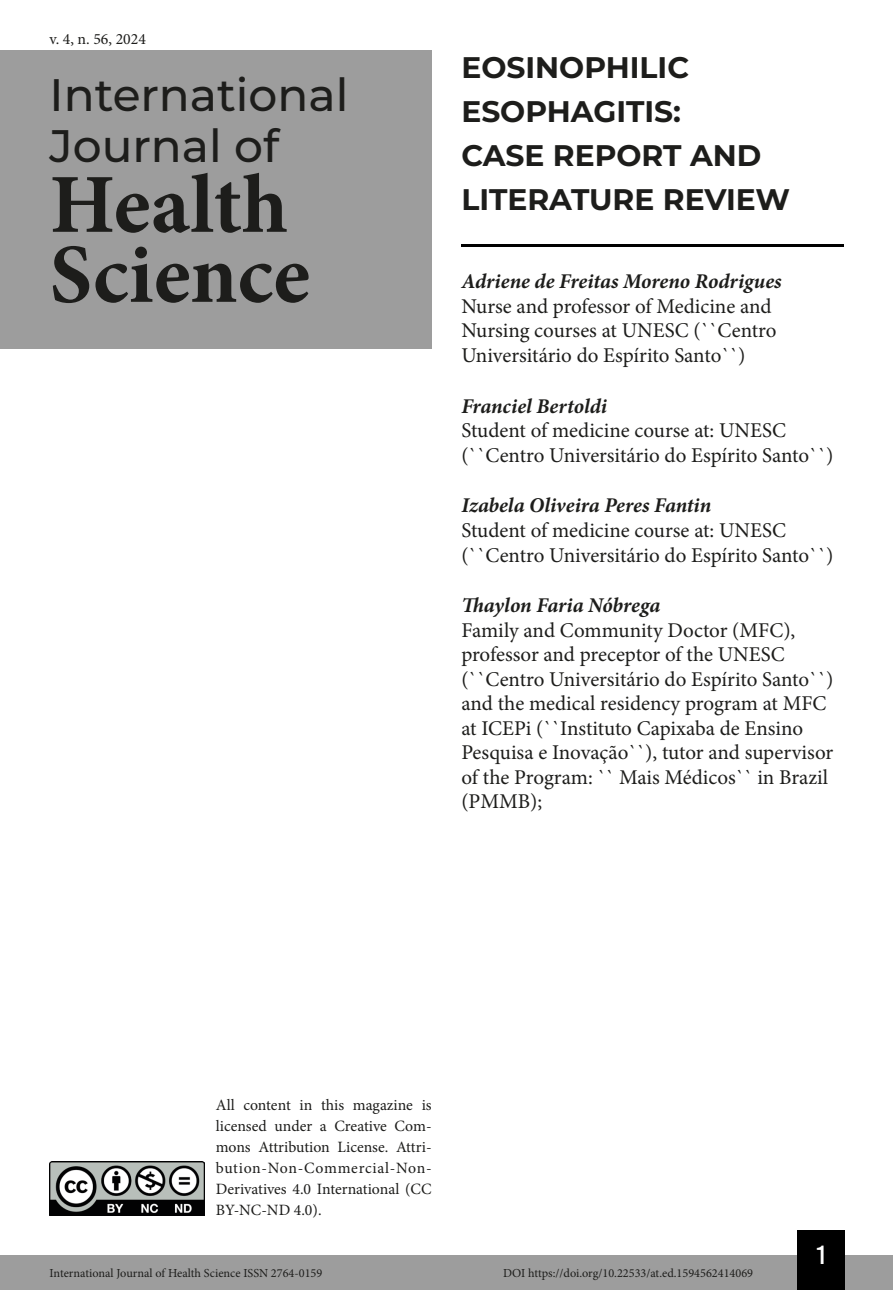
<style>
.page{position:relative;width:893px;height:1290px;background:#fff}
.page>*{position:absolute;margin:0;border:0;box-sizing:border-box;transform-origin:0 0}
.t1{font:700 84px/70px "Minion Pro";color:#1d1d1b}
.t2{font:500 45.5px/50.8px "Montserrat";color:#1d1d1b}
.Título_Artigo{font:700 29.75px/43.8px "Montserrat";color:#1d1d1b}
.t3{font:26.25px "Bebas Kai";color:#fff}
.Infos_autor{font:21px/24.5px "Minion Pro";color:#1d1d1b}
.Autor{font:italic 700 21px "Minion Pro";letter-spacing:-.005em;color:#1d1d1b}
.Autor-2{font:21px/24.5px "Minion Pro";letter-spacing:-.005em;color:#1d1d1b}
.t4{font:15.75px/21px "Minion Pro";color:#1d1d1b;text-align:justify}
.t5{font:12.25px "Minion Pro";color:#1d1d1b}
</style>
<div class="page">
<div style="left:0;top:1255px;width:893px;height:35px;background:#9d9d9d"></div>
<div style="left:797px;top:1230px;width:48px;height:60px;background:#000"></div>
<img style="left:50px;top:1161px;width:154px;height:54px">
<div style="left:0;top:50px;width:432px;height:298px;background:#9d9d9d"></div>
<hr style="left:461px;top:244px;width:382px;height:3px;background:#000">
<p class="t4" style="left:50px;top:28px;width:98px">v. 4, n. 56, 2024</p>
<h2 class="t2" style="left:50px;top:68px;width:300px">International<br>Journal of</h2>
<h1 class="t1" style="left:50px;top:169px;width:262px">Health<br>Science</h1>
<p class="Título_Artigo" style="left:461px;top:44px;width:330px">EOSINOPHILIC<br>ESOPHAGITIS:<br>CASE REPORT AND<br>LITERATURE REVIEW</p>
<p class="Autor" style="left:461px;top:267px;width:322px">Adriene de Freitas Moreno Rodrigues</p>
<p class="Autor-2" style="left:461px;top:294px;width:317px">Nurse and professor of Medicine and<br>Nursing courses at UNESC (``Centro<br>Universitário do Espírito Santo``)</p>
<p class="Autor" style="left:461px;top:391px;width:147px">Franciel Bertoldi</p>
<p class="Infos_autor" style="left:461px;top:418px;width:373px">Student of medicine course at: UNESC (``Centro Universitário do Espírito Santo``)</p>
<p class="Autor" style="left:461px;top:491px;width:251px">Izabela Oliveira Peres Fantin</p>
<p class="Infos_autor" style="left:461px;top:518px;width:373px">Student of medicine course at: UNESC (``Centro Universitário do Espírito Santo``)</p>
<p class="Autor" style="left:461px;top:590px;width:200px">Thaylon Faria Nóbrega</p>
<p class="Infos_autor" style="left:461px;top:618px;width:373px">Family and Community Doctor (MFC), professor and preceptor of the UNESC (``Centro Universitário do Espírito Santo``) and the medical residency program at MFC at ICEPi (``Instituto Capixaba de Ensino Pesquisa e Inovação``), tutor and supervisor of the Program: `` Mais Médicos`` in Brazil (PMMB);</p>
<p class="t4" style="left:216px;top:1095px;width:217px">All content in this magazine is licensed under a Creative Com&shy;mons Attribution License. Attri&shy;bution-Non-Commercial-Non-Derivatives 4.0 International (CC BY-NC-ND 4.0).</p>
<p class="t3" style="left:817px;top:1241px;width:10px">1</p>
<p class="t5" style="left:50px;top:1265px;width:274px">International Journal of Health Science ISSN 2764-0159</p>
<p class="t5" style="left:503px;top:1265px;width:252px">DOI https://doi.org/10.22533/at.ed.1594562414069</p>
</div>
